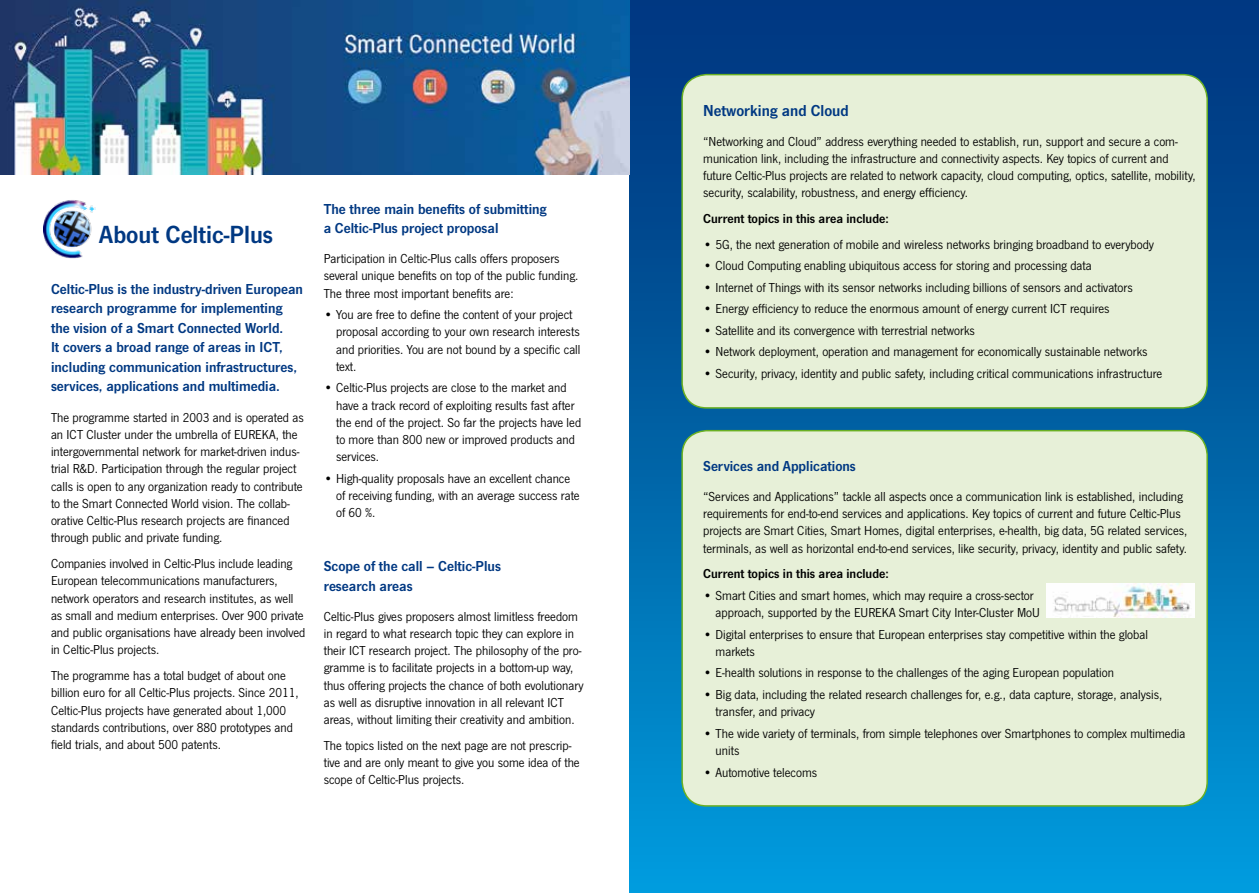
<style>
.page{position:relative;width:1259px;height:893px;background:#fff}
.page>*{position:absolute;margin:0;border:0;box-sizing:border-box;transform-origin:0 0}
.t1{font:25.8px "News Got Dem";color:#003882}
.t2{font:16.5px "News Got Dem";color:#003882}
.t3{font:15px/19.5px "News Got Dem";color:#003882}
.t4{font:13.5px/17.2px "News Got";color:#000}
.t5{font:13.5px "News Got Dem";color:#000}
</style>
<div class="page">
<div style="left:629px;top:0;width:630px;height:893px;background:linear-gradient(to bottom,#003078,#009ada)"></div>
<img style="left:44px;top:200px;width:51px;height:59px">
<div style="left:682px;top:75px;width:525px;height:333px;background:#e7f0d8;border-radius:25px"></div>
<div style="left:681px;top:74px;width:527px;height:335px;border:2px solid #6ab023;border-radius:25px"></div>
<div style="left:682px;top:431px;width:525px;height:375px;background:#e7f0d8;border-radius:25px"></div>
<div style="left:681px;top:430px;width:527px;height:377px;border:2px solid #6ab023;border-radius:25px"></div>
<img style="left:0;top:0;width:629px;height:174px">
<img style="left:1046px;top:584px;width:148px;height:34px">
<h1 class="t1" style="left:99px;top:219px;width:175px">About Celtic-Plus</h1>
<p class="t3" style="left:51px;top:279px;width:253px">Celtic-Plus is the industry-driven European research programme for implementing the vision of a Smart Connected World.<br>It covers a broad range of areas in ICT, including communication infrastructures, services, applications and multimedia.</p>
<p class="t4" style="left:51px;top:409px;width:254px">The programme started in 2003 and is operated as an ICT Cluster under the umbrella of EUREKA, the intergovernmental network for market-driven indus&shy;trial R&amp;D. Participation through the regular project calls is open to any organization ready to contribute to the Smart Connected World vision. The collab&shy;orative Celtic-Plus research projects are financed through public and private funding.</p>
<p class="t4" style="left:51px;top:555px;width:256px">Companies involved in Celtic-Plus include leading European telecommunications manufacturers, network operators and research institutes, as well as small and medium enterprises. Over 900 private and public organisations have already been involved in Celtic-Plus projects.</p>
<p class="t4" style="left:51px;top:667px;width:249px">The programme has a total budget of about one billion euro for all Celtic-Plus projects. Since 2011, Celtic-Plus projects have generated about 1,000 standards contributions, over 880 prototypes and field trials, and about 500 patents.</p>
<p class="t3" style="left:324px;top:199px;width:224px">The three main benefits of submitting a Celtic-Plus project proposal</p>
<p class="t4" style="left:324px;top:250px;width:256px">Participation in Celtic-Plus calls offers proposers several unique benefits on top of the public funding.<br>The three most important benefits are:</p>
<p class="t4" style="left:336px;top:306px;width:246px;text-indent:-12px">• You are free to define the content of your project proposal according to your own research interests and priorities. You are not bound by a specific call text.</p>
<p class="t4" style="left:336px;top:379px;width:247px;text-indent:-12px">• Celtic-Plus projects are close to the market and have a track record of exploiting results fast after the end of the project. So far the projects have led to more than 800 new or improved products and services.</p>
<p class="t4" style="left:336px;top:470px;width:245px;text-indent:-12px">• High-quality proposals have an excellent chance of receiving funding, with an average success rate of 60 %.</p>
<p class="t3" style="left:324px;top:556px;width:179px">Scope of the call – Celtic-Plus research areas</p>
<p class="t4" style="left:324px;top:608px;width:261px">Celtic-Plus gives proposers almost limitless freedom in regard to what research topic they can explore in their ICT research project. The philosophy of the pro&shy;gramme is to facilitate projects in a bottom-up way, thus offering projects the chance of both evolutionary as well as disruptive innovation in all relevant ICT areas, without limiting their creativity and ambition.</p>
<p class="t4" style="left:324px;top:737px;width:257px">The topics listed on the next page are not prescrip&shy;tive and are only meant to give you some idea of the scope of Celtic-Plus projects.</p>
<p class="t2" style="left:703px;top:100px;width:147px">Networking and Cloud</p>
<p class="t4" style="left:703px;top:133px;width:494px">“Networking and Cloud” address everything needed to establish, run, support and secure a com&shy;munication link, including the infrastructure and connectivity aspects. Key topics of current and future Celtic-Plus projects are related to network capacity, cloud computing, optics, satellite, mobility, security, scalability, robustness, and energy efficiency.</p>
<p class="t5" style="left:703px;top:211px;width:187px">Current topics in this area include:</p>
<p class="t4" style="left:703px;top:236px;width:452px">• 5G, the next generation of mobile and wireless networks bringing broadband to everybody</p>
<p class="t4" style="left:703px;top:257px;width:390px">• Cloud Computing enabling ubiquitous access for storing and processing data</p>
<p class="t4" style="left:703px;top:279px;width:431px">• Internet of Things with its sensor networks including billions of sensors and activators</p>
<p class="t4" style="left:703px;top:300px;width:408px">• Energy efficiency to reduce the enormous amount of energy current ICT requires</p>
<p class="t4" style="left:703px;top:322px;width:273px">• Satellite and its convergence with terrestrial networks</p>
<p class="t4" style="left:703px;top:344px;width:446px">• Network deployment, operation and management for economically sustainable networks</p>
<p class="t4" style="left:703px;top:365px;width:460px">• Security, privacy, identity and public safety, including critical communications infrastructure</p>
<p class="t3" style="left:703px;top:456px;width:154px">Services and Applications</p>
<p class="t4" style="left:703px;top:488px;width:486px">“Services and Applications” tackle all aspects once a communication link is established, including requirements for end-to-end services and applications. Key topics of current and future Celtic-Plus projects are Smart Cities, Smart Homes, digital enterprises, e-health, big data, 5G related services, terminals, as well as horizontal end-to-end services, like security, privacy, identity and public safety.</p>
<p class="t5" style="left:703px;top:566px;width:187px">Current topics in this area include:</p>
<p class="t4" style="left:715px;top:587px;width:326px;text-indent:-12px">• Smart Cities and smart homes, which may require a cross-sector approach, supported by the EUREKA Smart City Inter-Cluster MoU</p>
<p class="t4" style="left:715px;top:626px;width:434px;text-indent:-12px">• Digital enterprises to ensure that European enterprises stay competitive within the global markets</p>
<p class="t4" style="left:703px;top:665px;width:412px">• E-health solutions in response to the challenges of the aging European population</p>
<p class="t4" style="left:715px;top:686px;width:448px;text-indent:-12px">• Big data, including the related research challenges for, e.g., data capture, storage, analysis, transfer, and privacy</p>
<p class="t4" style="left:715px;top:725px;width:471px;text-indent:-12px">• The wide variety of terminals, from simple telephones over Smartphones to complex multimedia units</p>
<p class="t4" style="left:703px;top:764px;width:115px">• Automotive telecoms</p>
</div>
